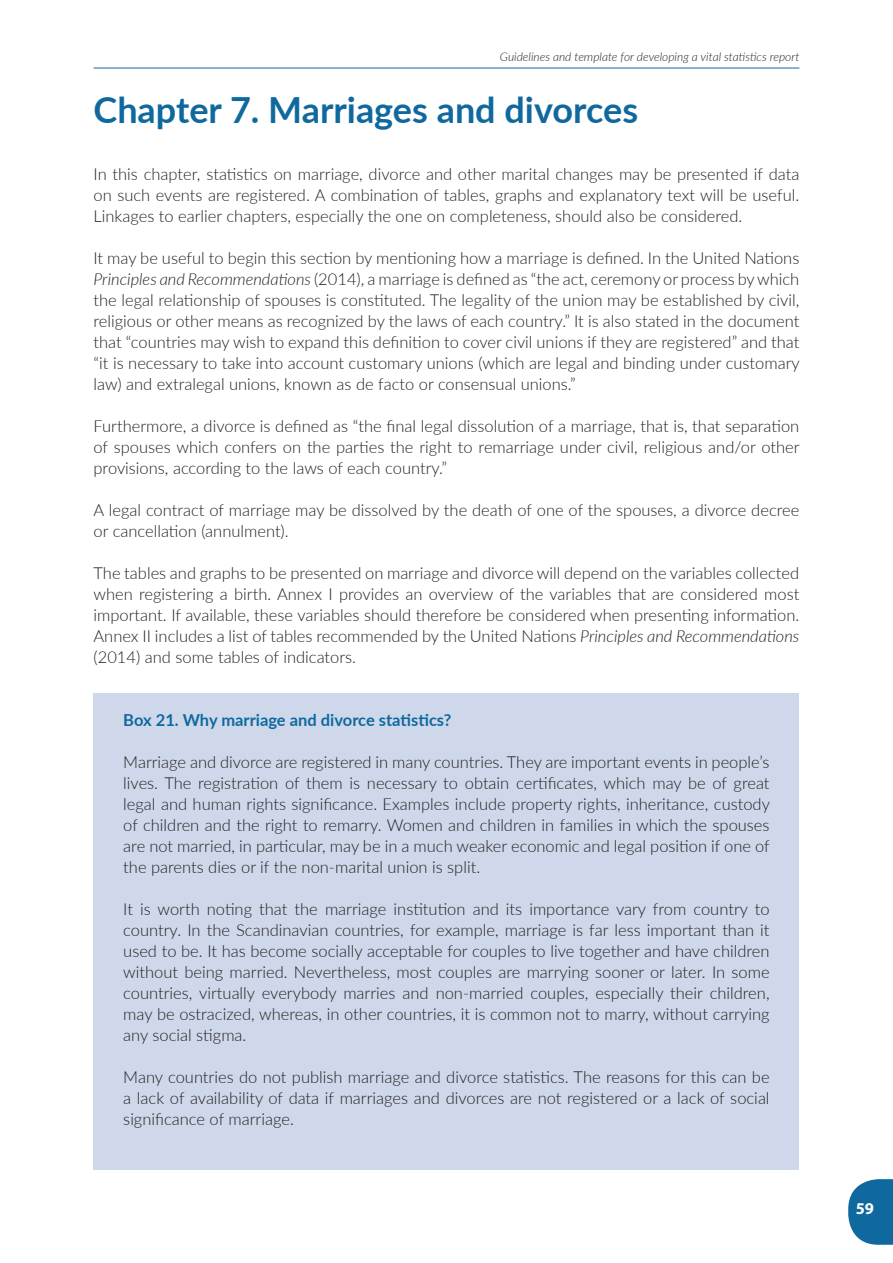
<style>
.page{position:relative;width:893px;height:1263px;background:#fff}
.page>*{position:absolute;margin:0;border:0;box-sizing:border-box;transform-origin:0 0}
.t1{font:700 36px "Lato";color:#10699e}
.t2{font:300 16.5px/21px "Lato";color:#231f20;text-align:justify}
.t3{font:700 16.5px "Lato";color:#10699e}
.t4{font:700 16.5px "Myriad Pro";color:#fff}
.t5{font:italic 300 12px "Lato";color:#231f20}
.s1{font-style:italic}
</style>
<div class="page">
<svg style="left:848px;top:1179px;width:45px;height:66px;background:#2f7daa"></svg>
<hr style="left:94px;top:68px;width:705px;height:1px;background:#10699e">
<div style="left:94px;top:693px;width:705px;height:476px;background:#ced8ea"></div>
<p class="t5" style="left:500px;top:48px;width:301px">Guidelines and template for developing a vital statistics report</p>
<h1 class="t1" style="left:94px;top:83px;width:546px">Chapter 7. Marriages and divorces</h1>
<p class="t2" style="left:94px;top:163px;width:707px">In this chapter, statistics on marriage, divorce and other marital changes may be presented if data on such events are registered. A combination of tables, graphs and explanatory text will be useful.<br>Linkages to earlier chapters, especially the one on completeness, should also be considered.</p>
<p class="t2" style="left:94px;top:247px;width:708px">It may be useful to begin this section by mentioning how a marriage is defined. In the United Nations <span class="s1">Principles and Recommendations</span> (2014), a marriage is defined as “the act, ceremony or process by which the legal relationship of spouses is constituted. The legality of the union may be established by civil, religious or other means as recognized by the laws of each country.” It is also stated in the document that “countries may wish to expand this definition to cover civil unions if they are registered” and that “it is necessary to take into account customary unions (which are legal and binding under customary law) and extralegal unions, known as de facto or consensual unions.”</p>
<p class="t2" style="left:94px;top:415px;width:708px">Furthermore, a divorce is defined as “the final legal dissolution of a marriage, that is, that separation of spouses which confers on the parties the right to remarriage under civil, religious and/or other provisions, according to the laws of each country.”</p>
<p class="t2" style="left:94px;top:499px;width:707px">A legal contract of marriage may be dissolved by the death of one of the spouses, a divorce decree or cancellation (annulment).</p>
<p class="t2" style="left:94px;top:562px;width:707px">The tables and graphs to be presented on marriage and divorce will depend on the variables collected when registering a birth. Annex I provides an overview of the variables that are considered most important. If available, these variables should therefore be considered when presenting information.<br>Annex II includes a list of tables recommended by the United Nations <span class="s1">Principles and Recommendations </span>(2014) and some tables of indicators.</p>
<p class="t3" style="left:123px;top:708px;width:330px">Box 21. Why marriage and divorce statistics?</p>
<p class="t2" style="left:123px;top:751px;width:648px">Marriage and divorce are registered in many countries. They are important events in people’s lives. The registration of them is necessary to obtain certificates, which may be of great legal and human rights significance. Examples include property rights, inheritance, custody of children and the right to remarry. Women and children in families in which the spouses are not married, in particular, may be in a much weaker economic and legal position if one of the parents dies or if the non-marital union is split.</p>
<p class="t2" style="left:123px;top:898px;width:648px">It is worth noting that the marriage institution and its importance vary from country to country. In the Scandinavian countries, for example, marriage is far less important than it used to be. It has become socially acceptable for couples to live together and have children without being married. Nevertheless, most couples are marrying sooner or later. In some countries, virtually everybody marries and non-married couples, especially their children, may be ostracized, whereas, in other countries, it is common not to marry, without carrying any social stigma.</p>
<p class="t2" style="left:123px;top:1066px;width:648px">Many countries do not publish marriage and divorce statistics. The reasons for this can be a lack of availability of data if marriages and divorces are not registered or a lack of social significance of marriage.</p>
<p class="t4" style="left:856px;top:1199px;width:20px">59</p>
</div>
